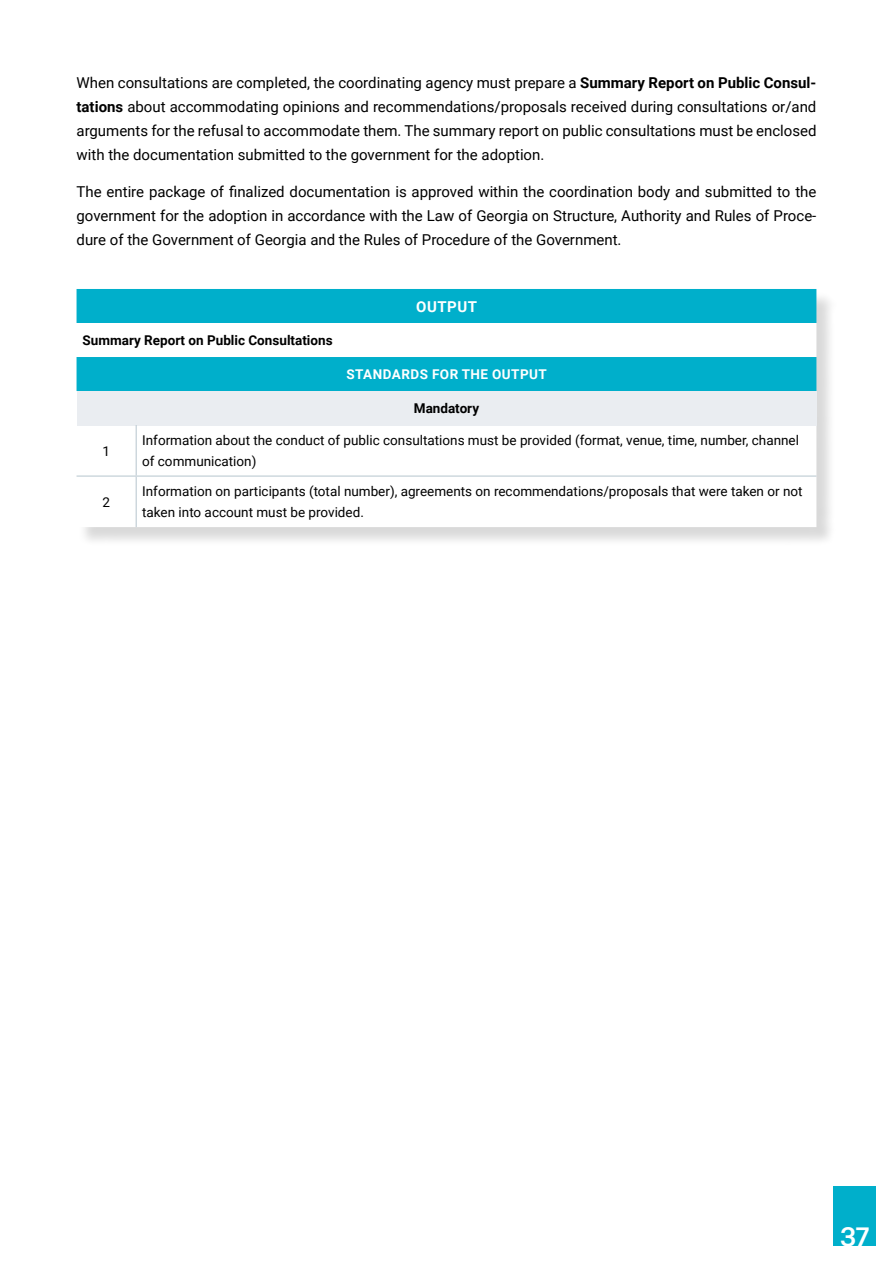
<style>
.page{position:relative;width:893px;height:1263px;background:#fff}
.page>*{position:absolute;margin:0;border:0;box-sizing:border-box;transform-origin:0 0}
.t1{font:27px "ABC Normal Neutral";color:#fff}
.t2{font:15px/24px "Roboto";color:#000;text-align:justify}
.Body{font:700 15px "Roboto";letter-spacing:.035em;color:#fff}
.Body-2{font:13.5px/21px "Roboto";color:#000}
.Body-3{font:700 13.5px "Roboto";color:#000}
.Body-4{font:700 13.5px "Roboto";letter-spacing:.035em;color:#fff}
.s1{font-weight:700}
</style>
<div class="page">
<div style="left:833px;top:1186px;width:43px;height:60px;background:#00afcb"></div>
<div style="left:78px;top:290px;width:758px;height:257px;background:#000;opacity:.15"></div>
<div style="left:77px;top:289px;width:739px;height:34px;background:#00afcb"></div>
<svg style="left:77px;top:323px;width:739px;height:204px"></svg>
<div style="left:77px;top:391px;width:739px;height:34px;background:#eaedf1"></div>
<hr style="left:136px;top:425px;width:1px;height:50px;background:#becbd3">
<hr style="left:77px;top:475px;width:59px;height:2px;background:#becbd3">
<hr style="left:136px;top:475px;width:680px;height:2px;background:#becbd3">
<hr style="left:136px;top:477px;width:1px;height:50px;background:#becbd3">
<p class="t2" style="left:77px;top:70px;width:741px">When consultations are completed, the coordinating agency must prepare a <span class="s1">Summary Report on Public Consul&shy;tations</span> about accommodating opinions and recommendations/proposals received during consultations or/and arguments for the refusal to accommodate them. The summary report on public consultations must be enclosed with the documentation submitted to the government for the adoption.</p>
<p class="t2" style="left:77px;top:179px;width:741px">The entire package of finalized documentation is approved within the coordination body and submitted to the government for the adoption in accordance with the Law of Georgia on Structure, Authority and Rules of Proce&shy;dure of the Government of Georgia and the Rules of Procedure of the Government.</p>
<p class="Body-3" style="left:83px;top:331px;width:252px">Summary Report on Public Consultations</p>
<p class="Body" style="left:416px;top:296px;width:62px">OUTPUT</p>
<p class="Body-4" style="left:346px;top:365px;width:202px">STANDARDS FOR THE OUTPUT</p>
<p class="Body-3" style="left:414px;top:399px;width:67px">Mandatory</p>
<p class="Body-2" style="left:103px;top:440px;width:9px">1</p>
<p class="Body-2" style="left:142px;top:429px;width:658px">Information about the conduct of public consultations must be provided (format, venue, time, number, channel of communication)</p>
<p class="Body-2" style="left:103px;top:491px;width:9px">2</p>
<p class="Body-2" style="left:142px;top:480px;width:662px">Information on participants (total number), agreements on recommendations/proposals that were taken or not taken into account must be provided.</p>
<h1 class="t1" style="left:840px;top:1219px;width:30px">37</h1>
</div>
